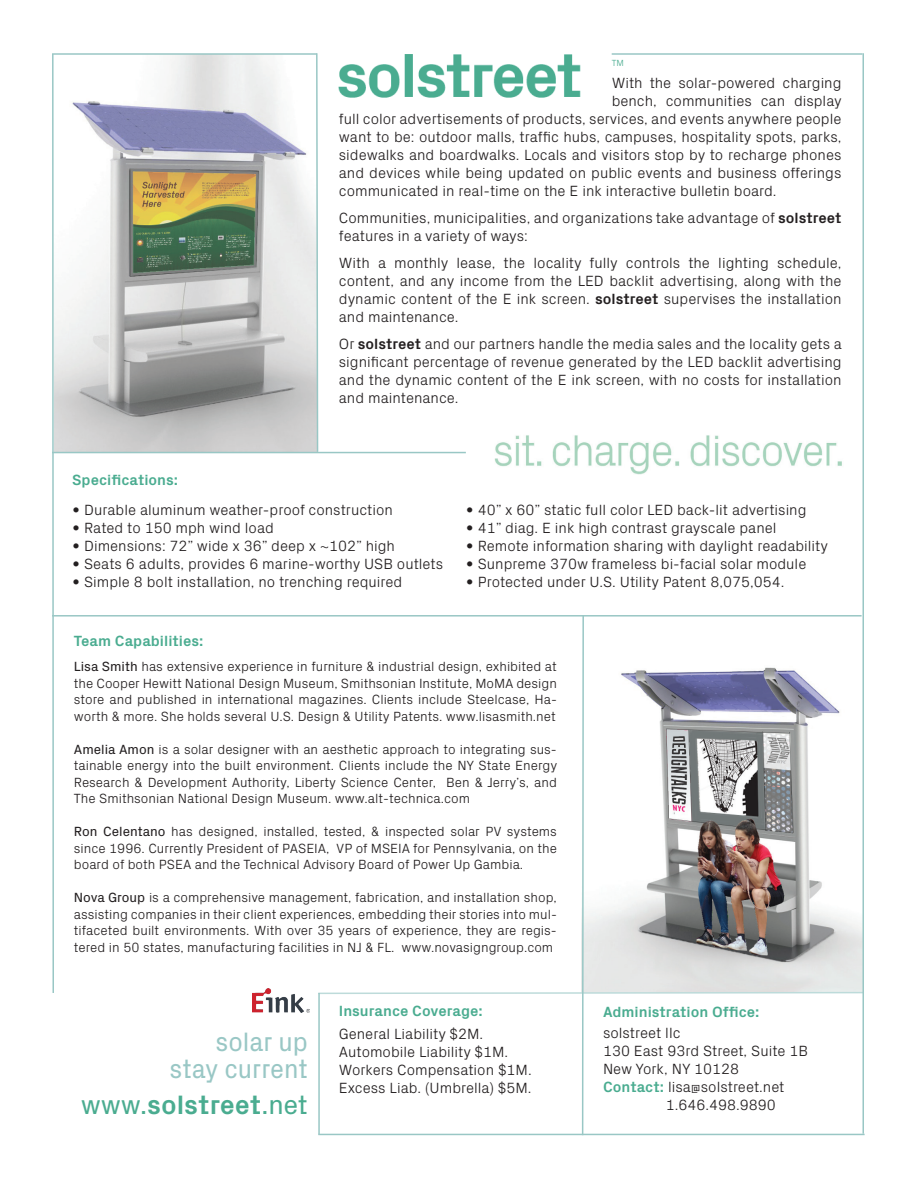
<style>
.page{position:relative;width:918px;height:1188px;background:#fff}
.page>*{position:absolute;margin:0;border:0;box-sizing:border-box;transform-origin:0 0}
.t1{font:27px/27px "Px Grotesk";color:#99c7c5;text-align:right;scale:.94 1}
.t2{font:700 27px "Px Grotesk";color:#4aac90}
.t3{font:300 15px/18px "Px Grotesk";color:#231f20}
.t4{font:700 15px "Px Grotesk";color:#4aac90}
.t5{font:300 13.5px/16.5px "Px Grotesk";color:#231f20;text-align:justify}
.t6{font:300 9px "Px Grotesk";color:#4aac90}
.s1{font-weight:700}
.s2{font-weight:400}
.s3{font-weight:700;color:#4aac90}
.s4{font-size:12px}
</style>
<div class="page">
<img style="left:55px;top:55px;width:260px;height:397px">
<img style="left:338px;top:54px;width:243px;height:44px">
<hr style="left:612px;top:53px;width:250px;height:2px;background:#99c7c5">
<img style="left:252px;top:988px;width:58px;height:25px">
<svg style="left:52px;top:55px;width:3px;height:938px"></svg>
<hr style="left:862px;top:53px;width:2px;height:1081px;background:#99c7c5">
<svg style="left:315px;top:53px;width:4px;height:399px"></svg>
<hr style="left:52px;top:452px;width:414px;height:1px;background:#99c7c5">
<svg style="left:318px;top:614px;width:547px;height:522px"></svg>
<hr style="left:52px;top:53px;width:265px;height:2px;background:#99c7c5">
<hr style="left:52px;top:615px;width:810px;height:2px;background:#99c7c5">
<img style="left:494px;top:435px;width:348px;height:39px">
<p class="t6" style="left:612px;top:56px;width:14px">TM</p>
<p class="t3" style="left:612px;top:73px;width:231px">With the solar-powered charging</p>
<p class="t3" style="left:612px;top:91px;width:232px">bench, communities can display</p>
<p class="t3" style="left:339px;top:109px;width:504px">full color advertisements of products, services, and events anywhere people</p>
<p class="t3" style="left:339px;top:127px;width:504px">want to be: outdoor malls, traffic hubs, campuses, hospitality spots, parks,</p>
<p class="t3" style="left:339px;top:145px;width:504px">sidewalks and boardwalks. Locals and visitors stop by to recharge phones</p>
<p class="t3" style="left:339px;top:163px;width:504px">and devices while being updated on public events and business offerings</p>
<p class="t3" style="left:339px;top:181px;width:439px">communicated in real-time on the E ink interactive bulletin board.</p>
<p class="t3" style="left:339px;top:208px;width:504px">Communities, municipalities, and organizations take advantage of <span class="s1">solstreet </span>features in a variety of ways:</p>
<p class="t3" style="left:339px;top:253px;width:504px;text-align:justify">With a monthly lease, the locality fully controls the lighting schedule, content, and any income from the LED backlit advertising, along with the dynamic content of the E ink screen. <span class="s1">solstreet</span> supervises the installation and maintenance.</p>
<p class="t3" style="left:339px;top:334px;width:504px;text-align:justify">Or <span class="s1">solstreet</span> and our partners handle the media sales and the locality gets a significant percentage of revenue generated by the LED backlit advertising and the dynamic content of the E ink screen, with no costs for installation and maintenance.</p>
<p class="t4" style="left:72px;top:469px;width:107px">Specifications:</p>
<p class="t3" style="left:72px;top:499px;width:322px">• Durable aluminum weather-proof construction</p>
<p class="t3" style="left:72px;top:517px;width:203px">• Rated to 150 mph wind load</p>
<p class="t3" style="left:72px;top:535px;width:324px">• Dimensions: 72” wide x 36” deep x ~102” high</p>
<p class="t3" style="left:72px;top:553px;width:373px">• Seats 6 adults, provides 6 marine-worthy USB outlets</p>
<p class="t3" style="left:72px;top:571px;width:332px">• Simple 8 bolt installation, no trenching required</p>
<p class="t3" style="left:466px;top:499px;width:342px">• 40” x 60” static full color LED back-lit advertising</p>
<p class="t3" style="left:466px;top:517px;width:312px">• 41” diag. E ink high contrast grayscale panel</p>
<p class="t3" style="left:466px;top:535px;width:364px">• Remote information sharing with daylight readability</p>
<p class="t3" style="left:466px;top:553px;width:342px">• Sunpreme 370w frameless bi-facial solar module</p>
<p class="t3" style="left:466px;top:571px;width:320px">• Protected under U.S. Utility Patent 8,075,054.</p>
<p class="t4" style="left:74px;top:630px;width:131px">Team Capabilities:</p>
<p class="t5" style="left:74px;top:657px;width:485px"><span class="s2">Lisa Smith</span> has extensive experience in furniture &amp; industrial design, exhibited at the Cooper Hewitt National Design Museum, Smithsonian Institute, MoMA design store and published in international magazines. Clients include Steelcase, Ha&shy;worth &amp; more. She holds several U.S. Design &amp; Utility Patents. www.lisasmith.net</p>
<p class="t5" style="left:74px;top:740px;width:485px"><span class="s2">Amelia Amon</span> is a solar designer with an aesthetic approach to integrating sus&shy;tainable energy into the built environment. Clients include the NY State Energy Research &amp; Development Authority, Liberty Science Center, Ben &amp; Jerry’s, and The Smithsonian National Design Museum. www.alt-technica.com</p>
<p class="t5" style="left:74px;top:822px;width:485px"><span class="s2">Ron Celentano</span> has designed, installed, tested, &amp; inspected solar PV systems since 1996. Currently President of PASEIA, VP of MSEIA for Pennsylvania, on the board of both PSEA and the Technical Advisory Board of Power Up Gambia.</p>
<p class="t5" style="left:74px;top:888px;width:485px"><span class="s2">Nova Group</span> is a comprehensive management, fabrication, and installation shop, assisting companies in their client experiences, embedding their stories into mul&shy;tifaceted built environments. With over 35 years of experience, they are regis&shy;tered in 50 states, manufacturing facilities in NJ &amp; FL. www.novasigngroup.com</p>
<h1 class="t1" style="left:170px;top:1026px;width:149px">solar up stay current</h1>
<h1 class="t2" style="left:81px;top:1085px;width:228px"><span class="s2">www.</span>solstreet<span class="s2">.net</span></h1>
<p class="t4" style="left:339px;top:1001px;width:145px">Insurance Coverage:</p>
<p class="t3" style="left:339px;top:1024px;width:194px">General Liability $2M.<br>Automobile Liability $1M.<br>Workers Compensation $1M.<br>Excess Liab. (Umbrella) $5M.</p>
<p class="t4" style="left:603px;top:1001px;width:158px">Administration Office:</p>
<p class="t3" style="left:603px;top:1022px;width:79px">solstreet llc</p>
<p class="t3" style="left:603px;top:1040px;width:207px">130 East 93rd Street, Suite 1B</p>
<p class="t3" style="left:603px;top:1058px;width:138px">New York, NY 10128</p>
<p class="t3" style="left:603px;top:1076px;width:183px"><span class="s3">Contact:</span> lisa<span class="s4">@</span>solstreet.net</p>
<p class="t3" style="left:666px;top:1094px;width:112px">1.646.498.9890</p>
</div>
